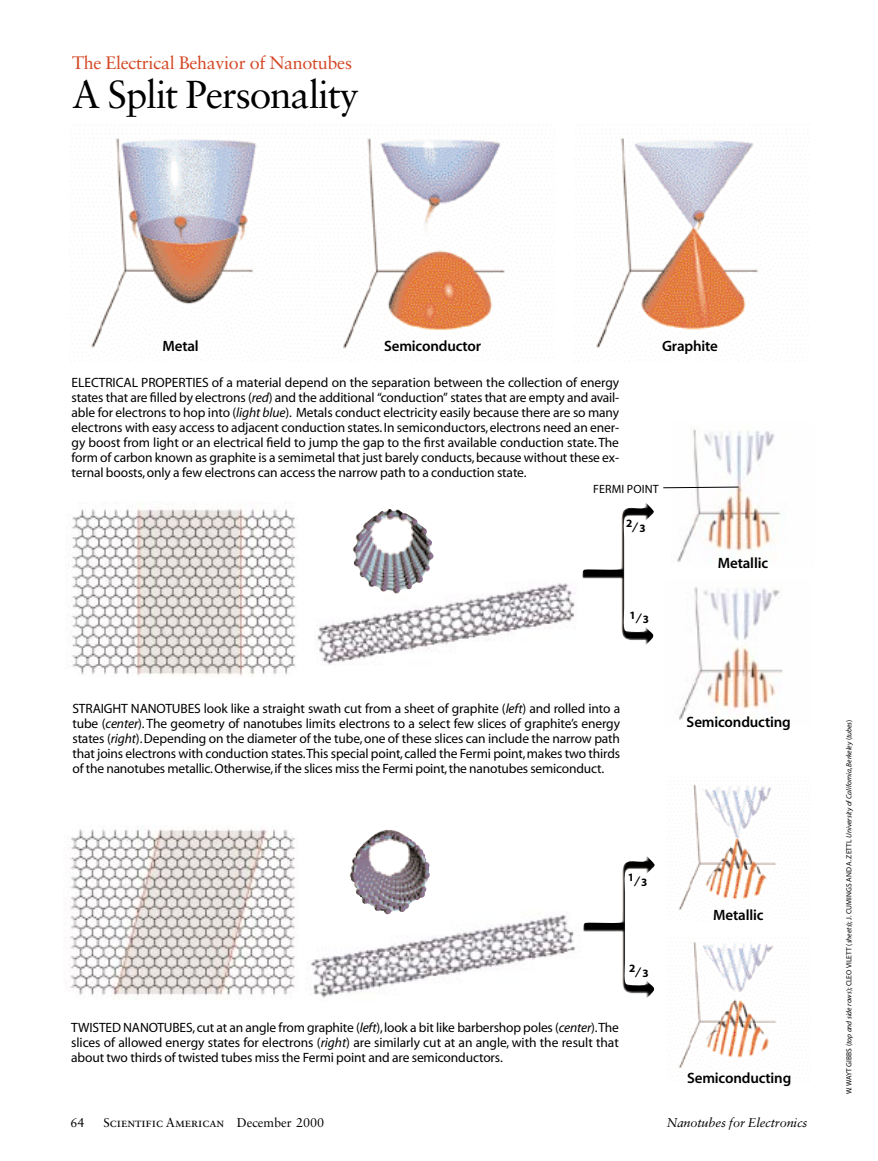
<style>
.page{position:relative;width:878px;height:1161px;background:#fff}
.page>*{position:absolute;margin:0;border:0;box-sizing:border-box;transform-origin:0 0}
.t1{font:39px "Sabon";letter-spacing:-.035em;color:#000}
.t2{font:18px "Sabon";letter-spacing:-.015em;color:#d44623}
.t3{font:15px "Myriad MM 565 600";letter-spacing:-.01em;color:#000}
.t4{font:13.5px/15px "Myriad MM 400 600";letter-spacing:-.01em;color:#000;text-align:justify}
.t5{font:12.75px "Sabon Roman SC";letter-spacing:-.005em;color:#000}
.t6{font:italic 12.75px "Sabon";letter-spacing:-.01em;color:#000}
.t7{font:12.75px "Sabon";color:#000}
.t8{font:12px "Myriad MM 400 600";letter-spacing:.01em;color:#000}
.t9{font:11.25px "Myriad MM 700 600";color:#000}
.t10{font:7.5px "Myriad MM It 400 600";color:#000}
.s1{font-family:"Myriad MM It 400 600"}
.s2{font-size:14.4px}
.s3{font-family:"Sabon"}
.s4{font-family:"Myriad MM 400 600"}
</style>
<div class="page">
<img style="left:596px;top:138px;width:163px;height:210px">
<img style="left:343px;top:138px;width:162px;height:211px">
<img style="left:91px;top:138px;width:166px;height:210px">
<img style="left:68px;top:504px;width:228px;height:172px">
<img style="left:317px;top:583px;width:258px;height:82px">
<img style="left:353px;top:509px;width:81px;height:85px">
<img style="left:66px;top:826px;width:230px;height:170px">
<img style="left:311px;top:914px;width:264px;height:84px">
<img style="left:677px;top:429px;width:104px;height:134px">
<img style="left:679px;top:587px;width:104px;height:133px">
<img style="left:678px;top:784px;width:98px;height:126px">
<img style="left:678px;top:941px;width:98px;height:127px">
<svg style="left:663px;top:486px;width:76px;height:3px"></svg>
<img style="left:349px;top:830px;width:81px;height:84px">
<img style="left:582px;top:503px;width:72px;height:142px">
<img style="left:583px;top:856px;width:72px;height:142px">
<h2 class="t2" style="left:72px;top:56px;width:281px">The Electrical Behavior of Nanotubes</h2>
<h1 class="t1" style="left:72px;top:80px;width:288px">A Split Personality</h1>
<p class="t3" style="left:162px;top:340px;width:38px">Metal</p>
<p class="t3" style="left:384px;top:340px;width:99px">Semiconductor</p>
<p class="t3" style="left:662px;top:340px;width:57px">Graphite</p>
<p class="t4" style="left:72px;top:376px;width:549px">ELECTRICAL PROPERTIES of a material depend on the separation between the collection of energy states that are filled by electrons (<span class="s1">red</span>) and the additional “conduction” states that are empty and avail&shy;able for electrons to hop into (<span class="s1">light blue</span>). Metals conduct electricity easily because there are so many electrons with easy access to adjacent conduction states. In semiconductors, electrons need an ener&shy;gy boost from light or an electrical field to jump the gap to the first available conduction state. The form of carbon known as graphite is a semimetal that just barely conducts,because without these ex&shy;ternal boosts, only a few electrons can access the narrow path to a conduction state.</p>
<p class="t8" style="left:593px;top:484px;width:67px">FERMI POINT</p>
<p class="t9" style="left:626px;top:521px;width:21px">2<span class="s2">⁄</span>3</p>
<p class="t9" style="left:629px;top:613px;width:21px">1<span class="s2">⁄</span>3</p>
<p class="t4" style="left:72px;top:702px;width:549px">STRAIGHT NANOTUBES look like a straight swath cut from a sheet of graphite (<span class="s1">left</span>) and rolled into a tube (<span class="s1">center</span>). The geometry of nanotubes limits electrons to a select few slices of graphite’s energy states (<span class="s1">right</span>). Depending on the diameter of the tube, one of these slices can include the narrow path that joins electrons with conduction states.This special point,called the Fermi point,makes two thirds of the nanotubes metallic.Otherwise,if the slices miss the Fermi point,the nanotubes semiconduct.</p>
<p class="t3" style="left:717px;top:557px;width:52px">Metallic</p>
<p class="t3" style="left:686px;top:717px;width:106px">Semiconducting</p>
<p class="t9" style="left:628px;top:876px;width:21px">1<span class="s2">⁄</span>3</p>
<p class="t9" style="left:629px;top:967px;width:21px">2<span class="s2">⁄</span>3</p>
<p class="t4" style="left:71px;top:1022px;width:549px">TWISTED NANOTUBES,cut at an angle from graphite (<span class="s1">left</span>),look a bit like barbershop poles (<span class="s1">center</span>).The slices of allowed energy states for electrons (<span class="s1">right</span>) are similarly cut at an angle, with the result that about two thirds of twisted tubes miss the Fermi point and are semiconductors.</p>
<p class="t3" style="left:713px;top:910px;width:52px">Metallic</p>
<p class="t3" style="left:687px;top:1072px;width:106px">Semiconducting</p>
<p class="t7" style="left:70px;top:1117px;width:16px">64</p>
<p class="t5" style="left:104px;top:1115px;width:222px">Scientific American <span class="s3">December 2000</span></p>
<p class="t6" style="left:667px;top:1116px;width:142px">Nanotubes for Electronics</p>
<p class="t10" style="left:846px;top:1094px;width:376px;rotate:-90deg"><span class="s4">W. WAYT GIBBS (</span>top and side rows<span class="s4">); CLEO VILETT (</span>sheets<span class="s4">); J. CUMINGS AND A. ZETTL</span> University of California,Berkeley <span class="s4">(</span>tubes<span class="s4">)</span></p>
</div>
